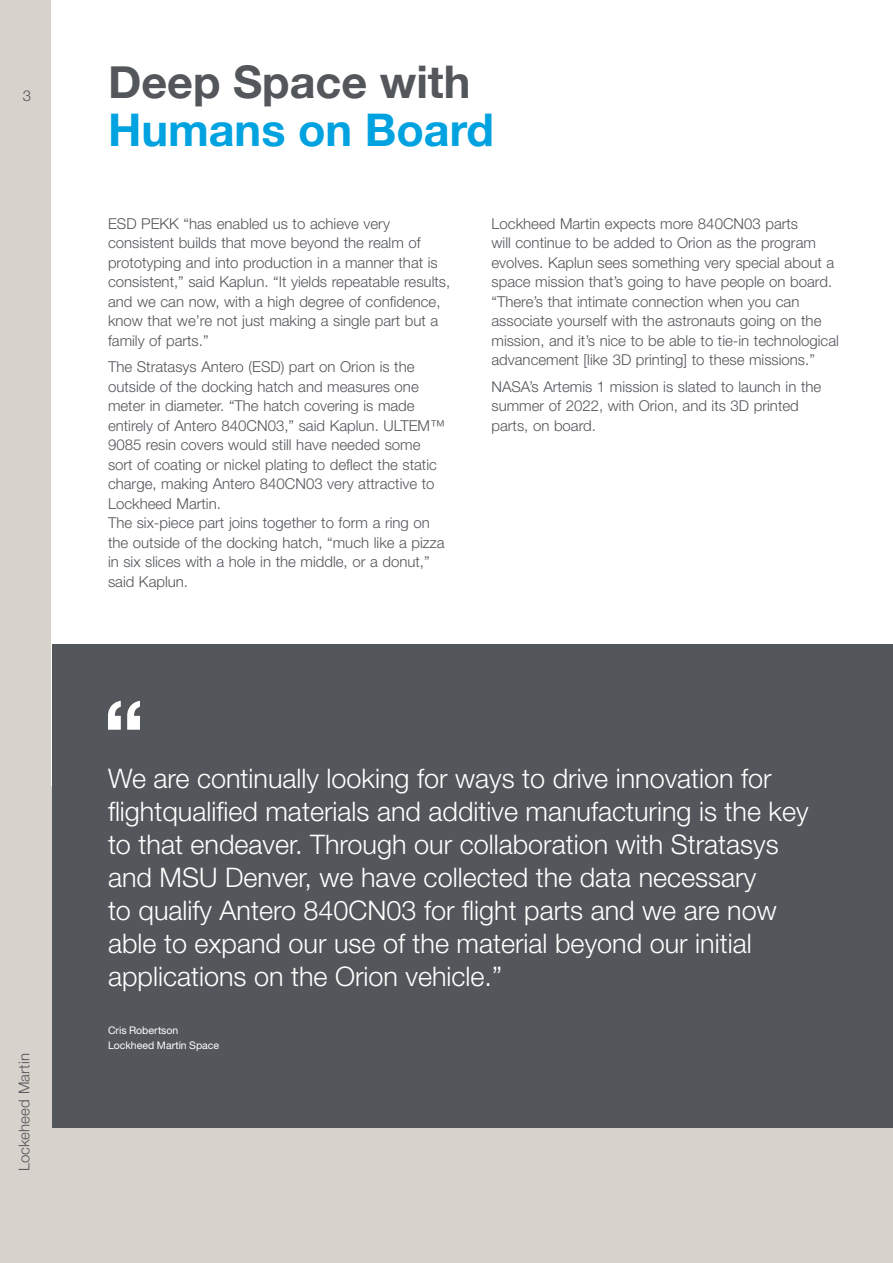
<style>
.page{position:relative;width:893px;height:1263px;background:#fff}
.page>*{position:absolute;margin:0;border:0;box-sizing:border-box;transform-origin:0 0}
.t1{font:700 45px "Helvetica Neue";color:#53565a}
.t2{font:700 45px "Helvetica Neue";color:#00a2df}
.t3{font:300 27px/33px "Helvetica Neue LT Std";color:#fff}
.t4{font:300 15px/19.5px "Helvetica Neue LT Std";color:#53565a}
.t5{font:300 15px "Helvetica Neue LT Std";letter-spacing:.01em;color:#54555a}
.t6{font:10.5px/15px "Helvetica Neue LT Std";color:#fff}
</style>
<div class="page">
<div style="left:0;top:0;width:51px;height:1263px;background:#d7d2cb"></div>
<div style="left:51px;top:786px;width:842px;height:477px;background:#d7d2cb"></div>
<div style="left:52px;top:644px;width:841px;height:484px;background:#53565a"></div>
<svg style="left:108px;top:701px;width:32px;height:29px"></svg>
<p class="t5" style="left:23px;top:87px;width:10px">3</p>
<p class="t5" style="left:15px;top:1171px;width:119px;rotate:-90deg">Lockeheed Martin</p>
<h1 class="t1" style="left:108px;top:47px;width:364px">Deep Space with</h1>
<h1 class="t2" style="left:108px;top:95px;width:387px">Humans on Board</h1>
<p class="t4" style="left:108px;top:214px;width:344px">ESD PEKK “has enabled us to achieve very consistent builds that move beyond the realm of prototyping and into production in a manner that is consistent,” said Kaplun. “It yields repeatable results, and we can now, with a high degree of confidence, know that we’re not just making a single part but a family of parts.”</p>
<p class="t4" style="left:108px;top:357px;width:338px">The Stratasys Antero (ESD) part on Orion is the outside of the docking hatch and measures one meter in diameter. “The hatch covering is made entirely of Antero 840CN03,” said Kaplun. ULTEM™ 9085 resin covers would still have needed some sort of coating or nickel plating to deflect the static charge, making Antero 840CN03 very attractive to Lockheed Martin.<br>The six-piece part joins together to form a ring on the outside of the docking hatch, “much like a pizza in six slices with a hole in the middle, or a donut,” said Kaplun.</p>
<p class="t4" style="left:491px;top:214px;width:349px">Lockheed Martin expects more 840CN03 parts<br>will continue to be added to Orion as the program evolves. Kaplun sees something very special about a space mission that’s going to have people on board. “There’s that intimate connection when you can associate yourself with the astronauts going on the mission, and it’s nice to be able to tie-in technological advancement [like 3D printing] to these missions.”</p>
<p class="t4" style="left:491px;top:376px;width:331px">NASA’s Artemis 1 mission is slated to launch in the summer of 2022, with Orion, and its 3D printed parts, on board.</p>
<p class="t3" style="left:108px;top:761px;width:702px">We are continually looking for ways to drive innovation for flightqualified materials and additive manufacturing is the key to that endeaver. Through our collaboration with Stratasys and MSU Denver, we have collected the data necessary<br>to qualify Antero 840CN03 for flight parts and we are now able to expand our use of the material beyond our initial applications on the Orion vehicle.”</p>
<p class="t6" style="left:108px;top:1022px;width:113px">Cris Robertson<br>Lockheed Martin Space</p>
</div>
